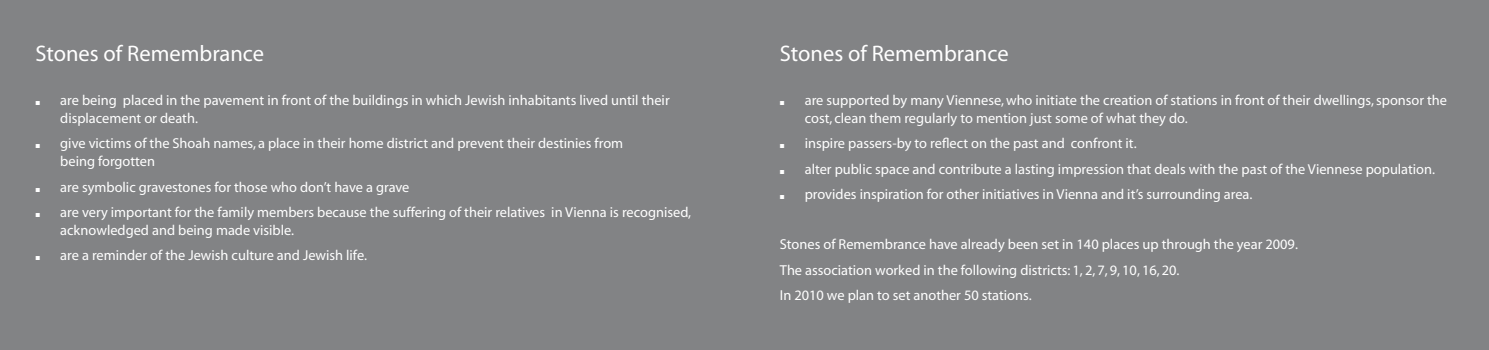
<style>
.page{position:relative;width:1489px;height:350px;background:#fff}
.page>*{position:absolute;margin:0;border:0;box-sizing:border-box;transform-origin:0 0}
.t1{font:22.5px "Myriad";color:#fff}
.t2{font:14.38px/18.1px "Myriad";color:#fff}
.t3{font:11.5px "Apple Icon 2";color:#fff}
</style>
<div class="page">
<div style="left:0;top:0;width:1488px;height:349px;background:#828385"></div>
<h1 class="t1" style="left:35px;top:42px;width:230px">Stones of Remembrance</h1>
<p class="t3" style="left:35px;top:94px;width:6px">m</p>
<p class="t2" style="left:60px;top:91px;width:611px">are being placed in the pavement in front of the buildings in which Jewish inhabitants lived until their displacement or death.</p>
<p class="t3" style="left:35px;top:137px;width:6px">m</p>
<p class="t2" style="left:60px;top:135px;width:564px">give victims of the Shoah names, a place in their home district and prevent their destinies from being forgotten</p>
<p class="t3" style="left:35px;top:180px;width:6px">m</p>
<p class="t2" style="left:60px;top:178px;width:350px">are symbolic gravestones for those who don’t have a grave</p>
<p class="t3" style="left:35px;top:205px;width:6px">m</p>
<p class="t2" style="left:60px;top:203px;width:632px">are very important for the family members because the suffering of their relatives in Vienna is recognised, acknowledged and being made visible.</p>
<p class="t3" style="left:35px;top:249px;width:6px">m</p>
<p class="t2" style="left:60px;top:246px;width:308px">are a reminder of the Jewish culture and Jewish life.</p>
<h1 class="t1" style="left:780px;top:42px;width:230px">Stones of Remembrance</h1>
<p class="t3" style="left:780px;top:94px;width:6px">m</p>
<p class="t2" style="left:804px;top:91px;width:644px">are supported by many Viennese, who initiate the creation of stations in front of their dwellings, sponsor the cost, clean them regularly to mention just some of what they do.</p>
<p class="t3" style="left:780px;top:137px;width:6px">m</p>
<p class="t2" style="left:804px;top:135px;width:333px">inspire passers-by to reflect on the past and confront it.</p>
<p class="t3" style="left:780px;top:162px;width:6px">m</p>
<p class="t2" style="left:804px;top:160px;width:632px">alter public space and contribute a lasting impression that deals with the past of the Viennese population.</p>
<p class="t3" style="left:780px;top:187px;width:6px">m</p>
<p class="t2" style="left:804px;top:185px;width:449px">provides inspiration for other initiatives in Vienna and it’s surrounding area.</p>
<p class="t2" style="left:780px;top:232px;width:519px;line-height:25.2px">Stones of Remembrance have already been set in 140 places up through the year 2009.<br>The association worked in the following districts: 1, 2, 7, 9, 10, 16, 20.<br>In 2010 we plan to set another 50 stations.</p>
</div>
